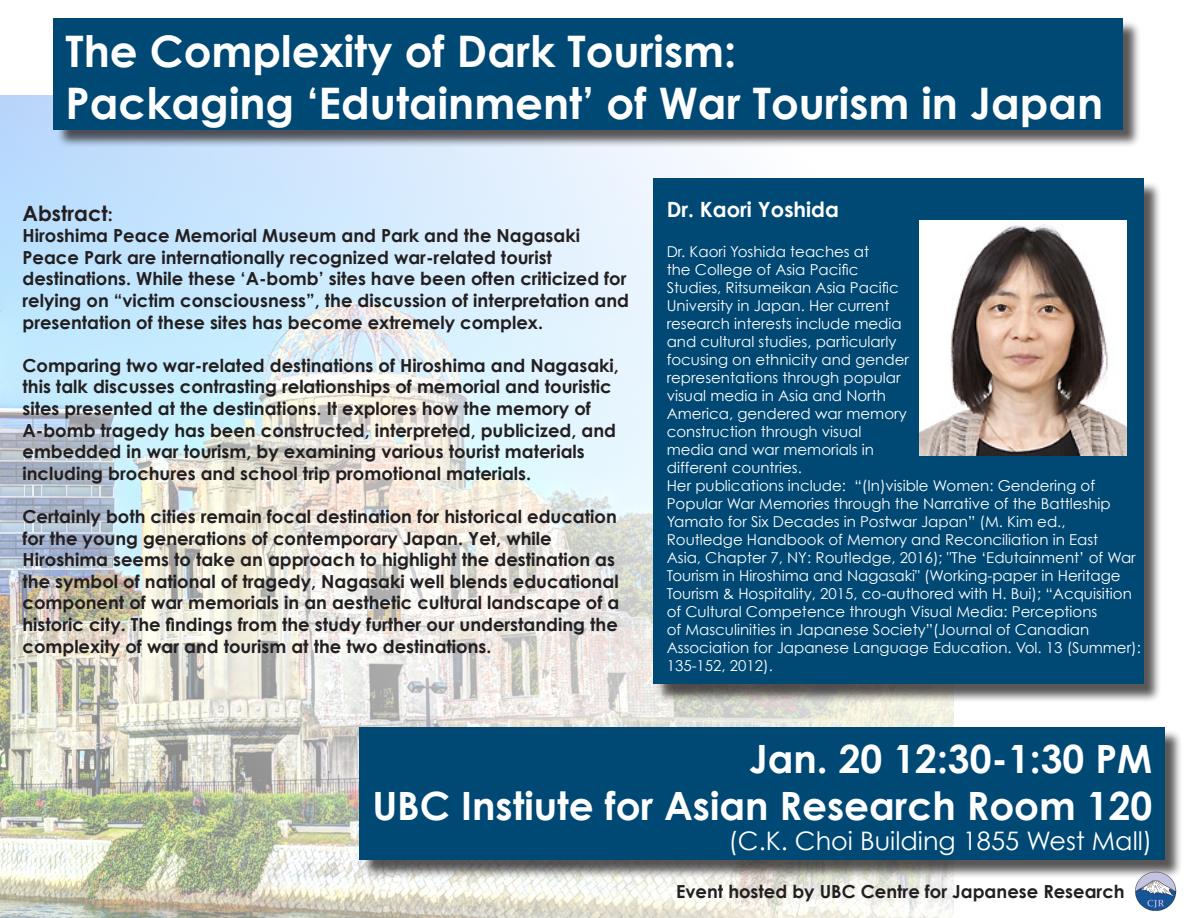
<style>
.page{position:relative;width:1188px;height:918px;background:#fff}
.page>*{position:absolute;margin:0;border:0;box-sizing:border-box;transform-origin:0 0}
.t1{font:700 43.5px "Century Gothic";color:#fff}
.t2{font:700 39px "Century Gothic";color:#fff}
.t3{font:25.5px "Century Gothic";color:#fff}
.t4{font:700 21px "Century Gothic";color:#fff}
.t5{font:700 21px "Century Gothic";color:#231f20}
.t6{font:700 18px/21.6px "Century Gothic";color:#231f20}
.t7{font:15px/18px "Century Gothic";color:#fff}
.s1{font-size:18px}
</style>
<div class="page">
<img style="left:0;top:95px;width:954px;height:823px">
<div style="left:56px;top:20px;width:1085px;height:128px;background:#231f20;opacity:.75"></div>
<div style="left:53px;top:18px;width:1070px;height:112px;background:#004974"></div>
<div style="left:656px;top:181px;width:506px;height:522px;background:#231f20;opacity:.75"></div>
<div style="left:653px;top:178px;width:490px;height:506px;background:#004974"></div>
<div style="left:362px;top:729px;width:821px;height:149px;background:#231f20;opacity:.75"></div>
<div style="left:359px;top:727px;width:805px;height:133px;background:#004974"></div>
<img style="left:919px;top:220px;width:207px;height:236px">
<img style="left:1133px;top:871px;width:45px;height:40px">
<p class="t1" style="left:65px;top:24px;width:672px">The Complexity of Dark Tourism:</p>
<p class="t1" style="left:65px;top:76px;width:1039px">Packaging ‘Edutainment’ of War Tourism in Japan</p>
<p class="t5" style="left:22px;top:200px;width:92px">Abstract<span class="s1">:</span></p>
<p class="t6" style="left:22px;top:224px;width:608px">Hiroshima Peace Memorial Museum and Park and the Nagasaki Peace Park are internationally recognized war-related tourist destinations. While these ‘A-bomb’ sites have been often criticized for relying on “victim consciousness”, the discussion of interpretation and presentation of these sites has become extremely complex.</p>
<p class="t6" style="left:22px;top:354px;width:598px">Comparing two war-related destinations of Hiroshima and Nagasaki, this talk discusses contrasting relationships of memorial and touristic sites presented at the destinations. It explores how the memory of A-bomb tragedy has been constructed, interpreted, publicized, and embedded in war tourism, by examining various tourist materials including brochures and school trip promotional materials.</p>
<p class="t6" style="left:22px;top:505px;width:598px">Certainly both cities remain focal destination for historical education for the young generations of contemporary Japan. Yet, while Hiroshima seems to take an approach to highlight the destination as the symbol of national of tragedy, Nagasaki well blends educational component of war memorials in an aesthetic cultural landscape of a historic city. The findings from the study further our understanding the complexity of war and tourism at the two destinations.</p>
<p class="t4" style="left:667px;top:196px;width:174px">Dr. Kaori Yoshida</p>
<p class="t7" style="left:667px;top:242px;width:244px">Dr. Kaori Yoshida teaches at<br>the College of Asia Pacific<br>Studies, Ritsumeikan Asia Pacific<br>University in Japan. Her current research interests include media and cultural studies, particularly focusing on ethnicity and gender representations through popular visual media in Asia and North<br>America, gendered war memory construction through visual media and war memorials in different countries.</p>
<p class="t7" style="left:667px;top:476px;width:476px">Her publications include: “(In)visible Women: Gendering of Popular War Memories through the Narrative of the Battleship Yamato for Six Decades in Postwar Japan” (M. Kim ed., Routledge Handbook of Memory and Reconciliation in East<br>Asia, Chapter 7, NY: Routledge, 2016); "The ‘Edutainment’ of War Tourism in Hiroshima and Nagasaki" (Working-paper in Heritage Tourism &amp; Hospitality, 2015, co-authored with H. Bui); “Acquisition of Cultural Competence through Visual Media: Perceptions<br>of Masculinities in Japanese Society”(Journal of Canadian Association for Japanese Language Education. Vol. 13 (Summer):<br>135-152, 2012).</p>
<p class="t2" style="left:749px;top:734px;width:405px">Jan. 20 12:30-1:30 PM</p>
<p class="t2" style="left:372px;top:781px;width:781px">UBC Instiute for Asian Research Room 120</p>
<p class="t3" style="left:729px;top:826px;width:425px">(C.K. Choi Building 1855 West Mall)</p>
<p class="t6" style="left:676px;top:880px;width:450px">Event hosted by UBC Centre for Japanese Research</p>
</div>
